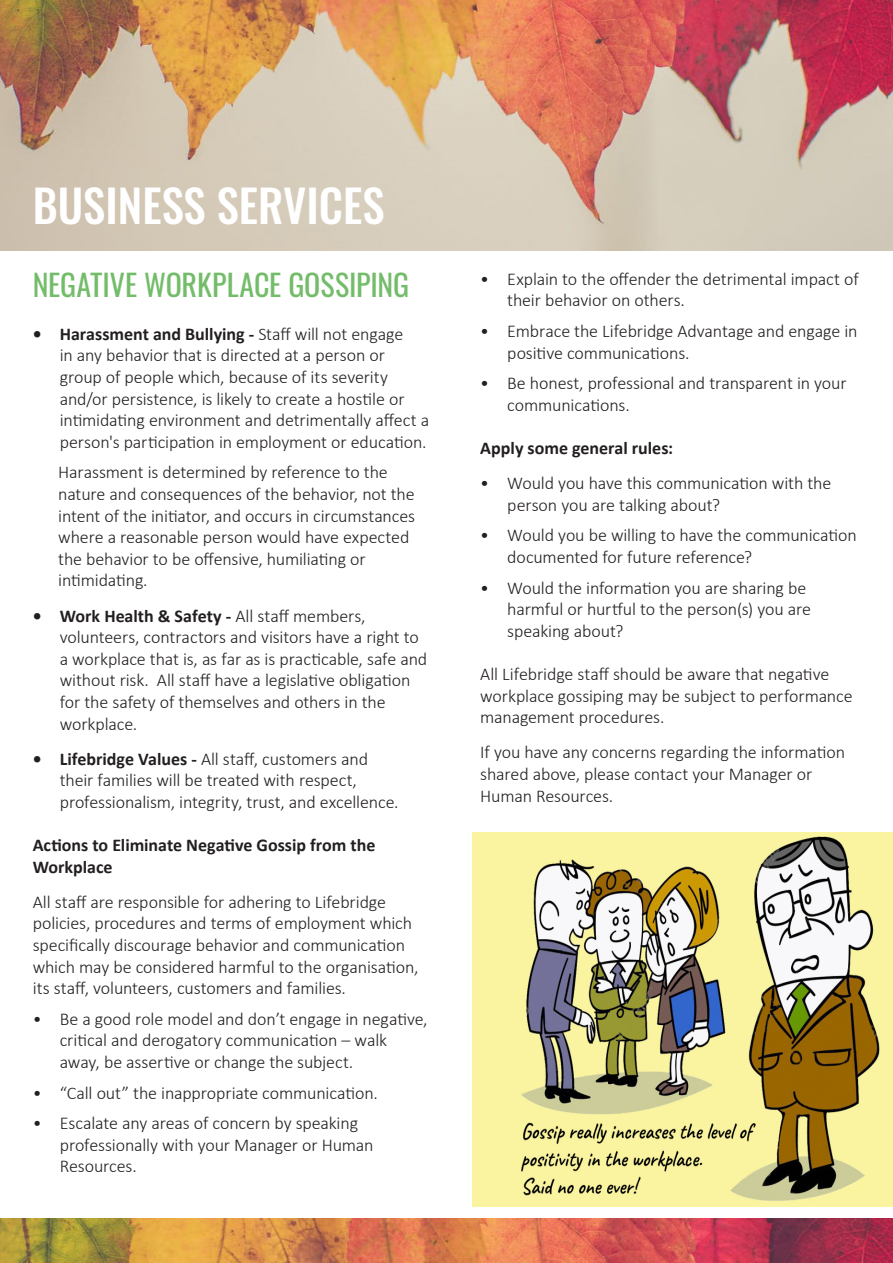
<style>
.page{position:relative;width:893px;height:1263px;background:#fff}
.page>*{position:absolute;margin:0;border:0;box-sizing:border-box;transform-origin:0 0}
.t1{font:500 45px "Oswald";color:#fff}
.t2{font:30px "Oswald";letter-spacing:-.005em;color:#73bc69}
.t3{font:300 18px/21.6px "Calibri";letter-spacing:-.01em;color:#231f20}
.t4{font:700 18px/21.6px "Calibri";color:#231f20}
.s1{font-weight:700}
</style>
<div class="page">
<img style="left:0;top:0;width:893px;height:251px">
<img style="left:472px;top:833px;width:421px;height:373px">
<img style="left:0;top:1219px;width:893px;height:44px">
<p class="t1" style="left:33px;top:183px;width:353px">BUSINESS SERVICES</p>
<p class="t2" style="left:33px;top:258px;width:378px">NEGATIVE WORKPLACE GOSSIPING</p>
<p class="t3" style="left:60px;top:323px;width:371px;text-indent:-27px"><span class="s1">• Harassment and Bullying -</span> Staff will not engage<br>in any behavior that is directed at a person or group of people which, because of its severity and/or persistence, is likely to create a hostile or intimidating environment and detrimentally affect a person's participation in employment or education.</p>
<p class="t3" style="left:58px;top:461px;width:358px">Harassment is determined by reference to the nature and consequences of the behavior, not the intent of the initiator, and occurs in circumstances where a reasonable person would have expected the behavior to be offensive, humiliating or intimidating.</p>
<p class="t3" style="left:60px;top:605px;width:369px;text-indent:-27px"><span class="s1">• Work Health &amp; Safety -</span> All staff members, volunteers, contractors and visitors have a right to a workplace that is, as far as is practicable, safe and without risk. All staff have a legislative obligation for the safety of themselves and others in the workplace.</p>
<p class="t3" style="left:60px;top:748px;width:340px;text-indent:-27px"><span class="s1">• Lifebridge Values -</span> All staff, customers and their families will be treated with respect, professionalism, integrity, trust, and excellence.</p>
<p class="t4" style="left:33px;top:834px;width:344px">Actions to Eliminate Negative Gossip from the<br>Workplace</p>
<p class="t3" style="left:33px;top:891px;width:387px">All staff are responsible for adhering to Lifebridge policies, procedures and terms of employment which specifically discourage behavior and communication which may be considered harmful to the organisation, its staff, volunteers, customers and families.</p>
<p class="t3" style="left:60px;top:1008px;width:369px;text-indent:-27px">• Be a good role model and don’t engage in negative, critical and derogatory communication – walk away, be assertive or change the subject.</p>
<p class="t3" style="left:33px;top:1082px;width:347px">• “Call out” the inappropriate communication.</p>
<p class="t3" style="left:60px;top:1112px;width:315px;text-indent:-27px">• Escalate any areas of concern by speaking professionally with your Manager or Human<br>Resources.</p>
<p class="t3" style="left:507px;top:268px;width:353px;text-indent:-27px">• Explain to the offender the detrimental impact of their behavior on others.</p>
<p class="t3" style="left:507px;top:320px;width:352px;text-indent:-27px">• Embrace the Lifebridge Advantage and engage in positive communications.</p>
<p class="t3" style="left:507px;top:372px;width:341px;text-indent:-27px">• Be honest, professional and transparent in your communications.</p>
<p class="t4" style="left:480px;top:437px;width:194px">Apply some general rules:</p>
<p class="t3" style="left:507px;top:472px;width:325px;text-indent:-27px">• Would you have this communication with the person you are talking about?</p>
<p class="t3" style="left:507px;top:524px;width:351px;text-indent:-27px">• Would you be willing to have the communication documented for future reference?</p>
<p class="t3" style="left:507px;top:577px;width:305px;text-indent:-27px">• Would the information you are sharing be harmful or hurtful to the person(s) you are speaking about?</p>
<p class="t3" style="left:480px;top:663px;width:374px">All Lifebridge staff should be aware that negative workplace gossiping may be subject to performance management procedures.</p>
<p class="t3" style="left:480px;top:741px;width:366px">If you have any concerns regarding the information shared above, please contact your Manager or<br>Human Resources.</p>
</div>
